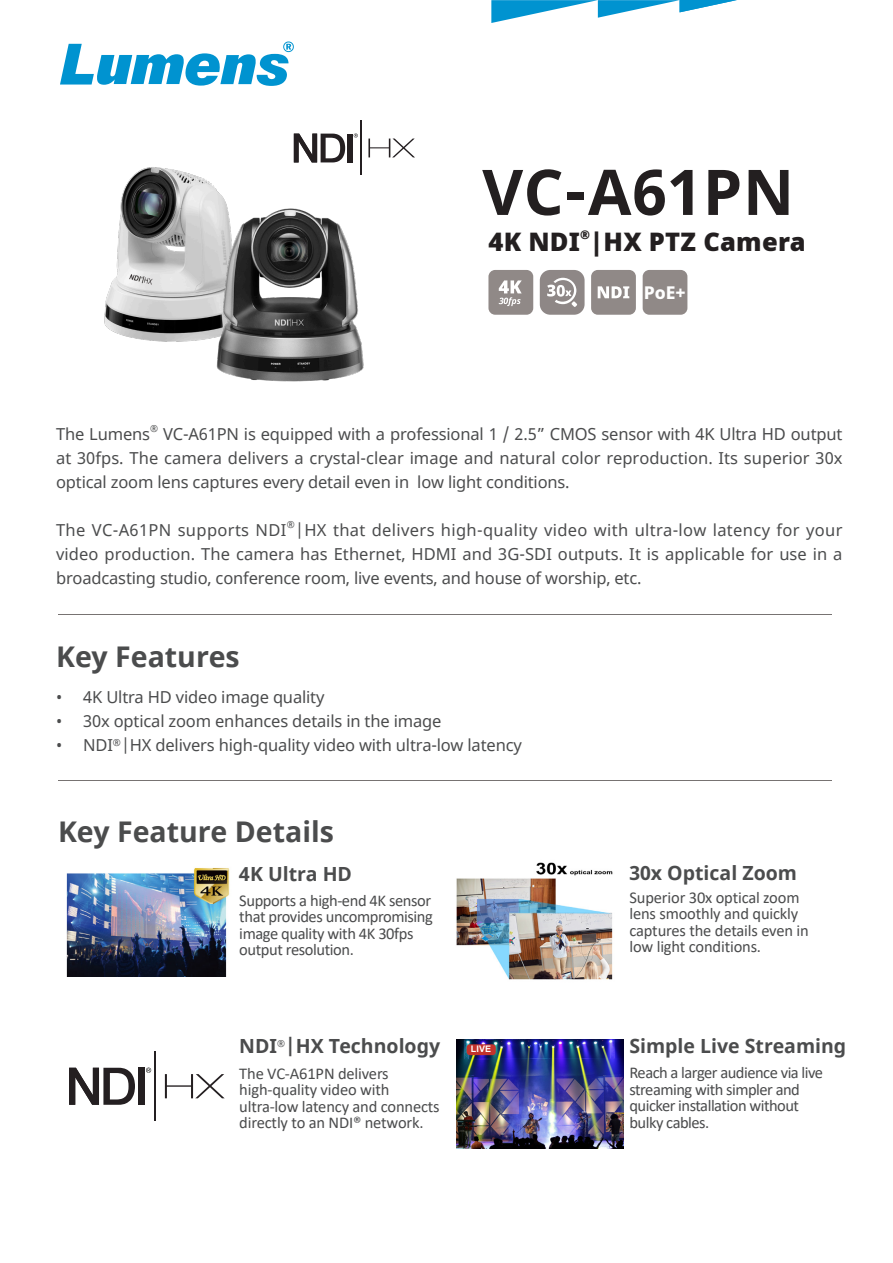
<style>
.page{position:relative;width:893px;height:1263px;background:#fff}
.page>*{position:absolute;margin:0;border:0;box-sizing:border-box;transform-origin:0 0}
.t1{font:700 63px "Noto Sans";letter-spacing:.01em;color:#231f20}
.t2{font:700 28.5px "Noto Sans";color:#4b4c4d}
.t3{font:900 25.5px "Noto Sans";letter-spacing:.01em;color:#231f20}
.t4{font:700 19.5px "Noto Sans";color:#4b4c4d}
.t5{font:800 17.55px "Noto Sans";color:#fff}
.t6{font:16.5px/24px "Noto Sans";letter-spacing:-.01em;color:#4b4c4d;text-align:justify}
.t7{font:16.5px/16.5px "Calibri";letter-spacing:-.025em;color:#4b4c4d}
.t8{font:16.5px "Noto Sans";letter-spacing:.02em;color:#4b4c4d}
.t9{font:900 12px "Noto Sans";color:#231f20}
.t10{font:9.6px "Noto Sans";color:#4b4c4d}
.t11{font:700 9px "Arial";color:#fff}
</style>
<div class="page">
<div style="left:643px;top:270px;width:44px;height:45px;background:#908987;border-radius:7px"></div>
<hr style="left:58px;top:614px;width:774px;height:1px;background:#777372">
<hr style="left:58px;top:780px;width:774px;height:1px;background:#777372">
<svg style="left:491px;top:0;width:246px;height:23px"></svg>
<svg style="left:60px;top:41px;width:234px;height:45px"></svg>
<img style="left:456px;top:862px;width:157px;height:118px">
<img style="left:66px;top:868px;width:164px;height:108px">
<img style="left:104px;top:167px;width:91px;height:175px">
<svg style="left:354px;top:133px;width:4px;height:5px"></svg>
<svg style="left:294px;top:134px;width:51px;height:28px"></svg>
<div style="left:348px;top:134px;width:5px;height:28px;background:#241f21"></div>
<hr style="left:360px;top:121px;width:1px;height:54px;background:#241f21">
<svg style="left:368px;top:139px;width:47px;height:18px"></svg>
<img style="left:195px;top:172px;width:169px;height:210px">
<div style="left:488px;top:270px;width:45px;height:45px;background:#908987;border-radius:7px"></div>
<div style="left:540px;top:270px;width:45px;height:45px;background:#8e8786;border-radius:10px"></div>
<svg style="left:547px;top:278px;width:30px;height:29px"></svg>
<div style="left:591px;top:270px;width:45px;height:45px;background:#908987;border-radius:7px"></div>
<svg style="left:598px;top:286px;width:31px;height:12px"></svg>
<svg style="left:146px;top:1067px;width:5px;height:6px"></svg>
<svg style="left:69px;top:1068px;width:66px;height:37px"></svg>
<div style="left:138px;top:1068px;width:7px;height:37px;background:#241f21"></div>
<hr style="left:154px;top:1051px;width:2px;height:69px;background:#241f21">
<svg style="left:165px;top:1074px;width:59px;height:24px"></svg>
<img style="left:457px;top:1039px;width:166px;height:110px">
<div style="left:467px;top:1044px;width:29px;height:11px;background:#c3332c;border-radius:3px"></div>
<svg style="left:499px;top:280px;width:23px;height:26px"></svg>
<p class="t1" style="left:482px;top:148px;width:313px">VC-A61PN</p>
<p class="t3" style="left:488px;top:222px;width:319px">4K NDI |HX PTZ Camera</p>
<p class="t9" style="left:580px;top:225px;width:11px">®</p>
<p class="t5" style="left:644px;top:279px;width:43px">PoE+</p>
<p class="t6" style="left:56px;top:423px;width:96px">The Lumens</p>
<p class="t10" style="left:150px;top:422px;width:10px">®</p>
<p class="t6" style="left:56px;top:423px;width:788px;text-indent:107px">VC-A61PN is equipped with a professional 1 / 2.5” CMOS sensor with 4K Ultra HD output at 30fps. The camera delivers a crystal-clear image and natural color reproduction. Its superior 30x optical zoom lens captures every detail even in low light conditions.</p>
<p class="t8" style="left:56px;top:519px;width:232px">The VC-A61PN supports NDI</p>
<p class="t10" style="left:287px;top:518px;width:10px">®</p>
<p class="t6" style="left:56px;top:519px;width:788px;text-indent:239px">|HX that delivers high-quality video with ultra-low latency for your video production. The camera has Ethernet, HDMI and 3G-SDI outputs. It is applicable for use in a broadcasting studio, conference room, live events, and house of worship, etc.</p>
<p class="t2" style="left:56px;top:636px;width:185px">Key Features</p>
<p class="t6" style="left:56px;top:686px;width:270px">• 4K Ultra HD video image quality</p>
<p class="t6" style="left:56px;top:710px;width:387px">• 30x optical zoom enhances details in the image</p>
<p class="t6" style="left:56px;top:734px;width:467px">• NDI<sup>®</sup>|HX delivers high-quality video with ultra-low latency</p>
<p class="t2" style="left:58px;top:811px;width:277px">Key Feature Details</p>
<p class="t4" style="left:239px;top:860px;width:114px">4K Ultra HD</p>
<p class="t7" style="left:239px;top:892px;width:195px">Supports a high-end 4K sensor that provides uncompromising image quality with 4K 30fps output resolution.</p>
<p class="t4" style="left:239px;top:1032px;width:202px">NDI<sup>®</sup>|HX Technology</p>
<p class="t11" style="left:471px;top:1043px;width:22px">LIVE</p>
<p class="t7" style="left:239px;top:1064px;width:202px">The VC-A61PN delivers high-quality video with ultra-low latency and connects</p>
<p class="t7" style="left:239px;top:1114px;width:186px">directly to an NDI® network.</p>
<p class="t4" style="left:629px;top:859px;width:169px">30x Optical Zoom</p>
<p class="t7" style="left:629px;top:889px;width:181px">Superior 30x optical zoom lens smoothly and quickly captures the details even in low light conditions.</p>
<p class="t4" style="left:629px;top:1032px;width:218px">Simple Live Streaming</p>
<p class="t7" style="left:629px;top:1064px;width:195px">Reach a larger audience via live streaming with simpler and quicker installation without bulky cables.</p>
</div>
